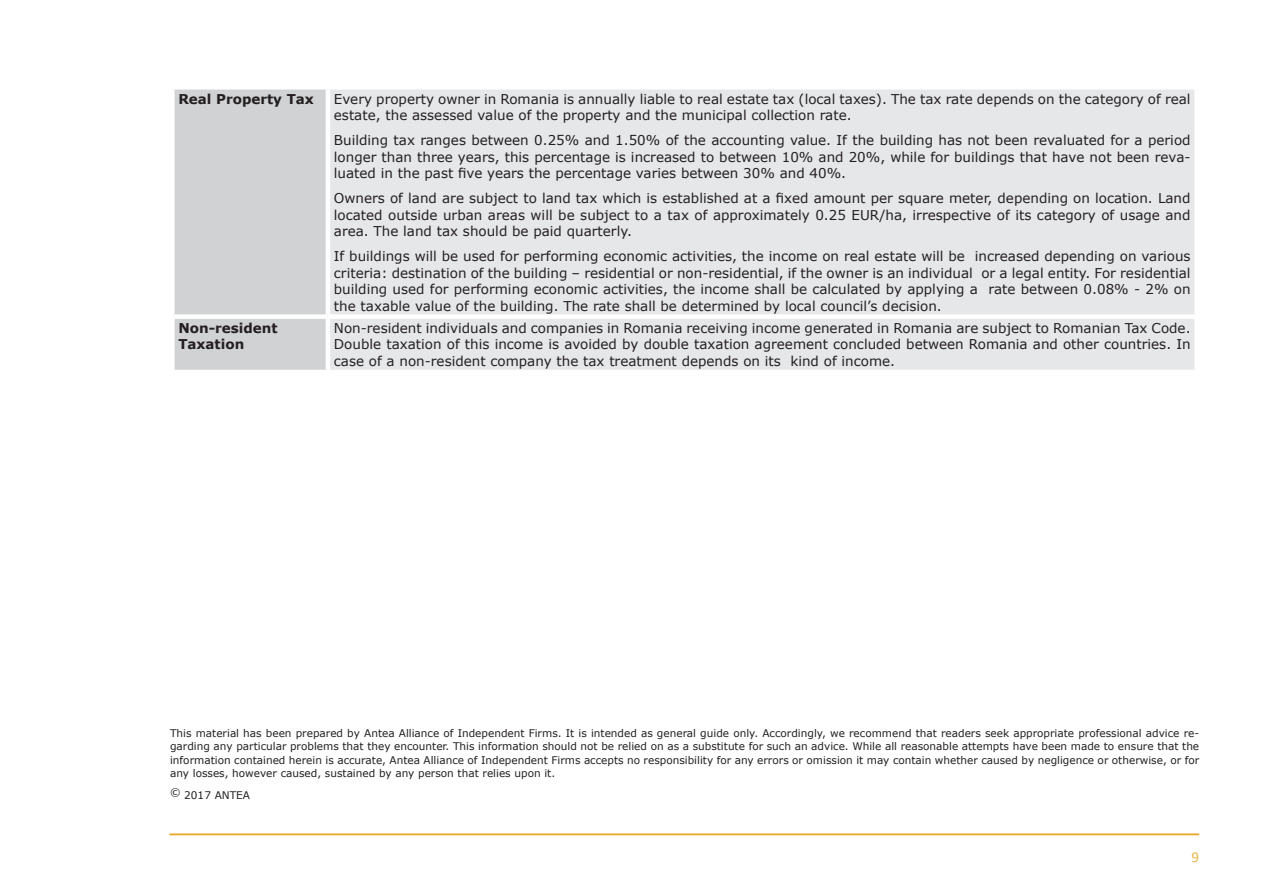
<style>
.page{position:relative;width:1263px;height:893px;background:#fff}
.page>*{position:absolute;margin:0;border:0;box-sizing:border-box;transform-origin:0 0}
.t1{font:15px "Calibri";color:#e8b848}
.t2{font:13.5px/16.5px "Verdana";color:#231f20;text-align:justify}
.t3{font:700 13.5px/16.5px "Verdana";color:#231f20}
.t4{font:10.5px/13.5px "Verdana";color:#231f20;text-align:justify}
</style>
<div class="page">
<hr style="left:169px;top:833px;width:1030px;height:2px;background:#e9a52c">
<div style="left:175px;top:90px;width:151px;height:280px;background:#d1d2d4"></div>
<div style="left:330px;top:90px;width:864px;height:280px;background:#e6e7e9"></div>
<div style="left:170px;top:314px;width:158px;height:5px;background:#fff"></div>
<div style="left:328px;top:314px;width:871px;height:5px;background:#fff"></div>
<p class="t3" style="left:178px;top:90px;width:137px">Real Property Tax</p>
<p class="t2" style="left:334px;top:90px;width:858px">Every property owner in Romania is annually liable to real estate tax (local taxes). The tax rate depends on the category of real estate, the assessed value of the property and the municipal collection rate.</p>
<p class="t2" style="left:334px;top:132px;width:858px">Building tax ranges between 0.25% and 1.50% of the accounting value. If the building has not been revaluated for a period longer than three years, this percentage is increased to between 10% and 20%, while for buildings that have not been reva&shy;luated in the past five years the percentage varies between 30% and 40%.</p>
<p class="t2" style="left:334px;top:190px;width:858px">Owners of land are subject to land tax which is established at a fixed amount per square meter, depending on location. Land located outside urban areas will be subject to a tax of approximately 0.25 EUR/ha, irrespective of its category of usage and area. The land tax should be paid quarterly.</p>
<p class="t2" style="left:334px;top:248px;width:858px">If buildings will be used for performing economic activities, the income on real estate will be increased depending on various criteria: destination of the building – residential or non-residential, if the owner is an individual or a legal entity. For residential building used for performing economic activities, the income shall be calculated by applying a rate between 0.08% - 2% on the taxable value of the building. The rate shall be determined by local council’s decision.</p>
<p class="t3" style="left:178px;top:319px;width:101px">Non-resident<br>Taxation</p>
<p class="t2" style="left:334px;top:320px;width:858px">Non-resident individuals and companies in Romania receiving income generated in Romania are subject to Romanian Tax Code.<br>Double taxation of this income is avoided by double taxation agreement concluded between Romania and other countries. In case of a non-resident company the tax treatment depends on its kind of income.</p>
<p class="t4" style="left:170px;top:726px;width:1031px">This material has been prepared by Antea Alliance of Independent Firms. It is intended as general guide only. Accordingly, we recommend that readers seek appropriate professional advice re&shy;garding any particular problems that they encounter. This information should not be relied on as a substitute for such an advice. While all reasonable attempts have been made to ensure that the information contained herein is accurate, Antea Alliance of Independent Firms accepts no responsibility for any errors or omission it may contain whether caused by negligence or otherwise, or for any losses, however caused, sustained by any person that relies upon it.</p>
<p class="t4" style="left:170px;top:789px;width:81px">© 2017 ANTEA</p>
<p class="t1" style="left:1191px;top:846px;width:9px">9</p>
</div>
